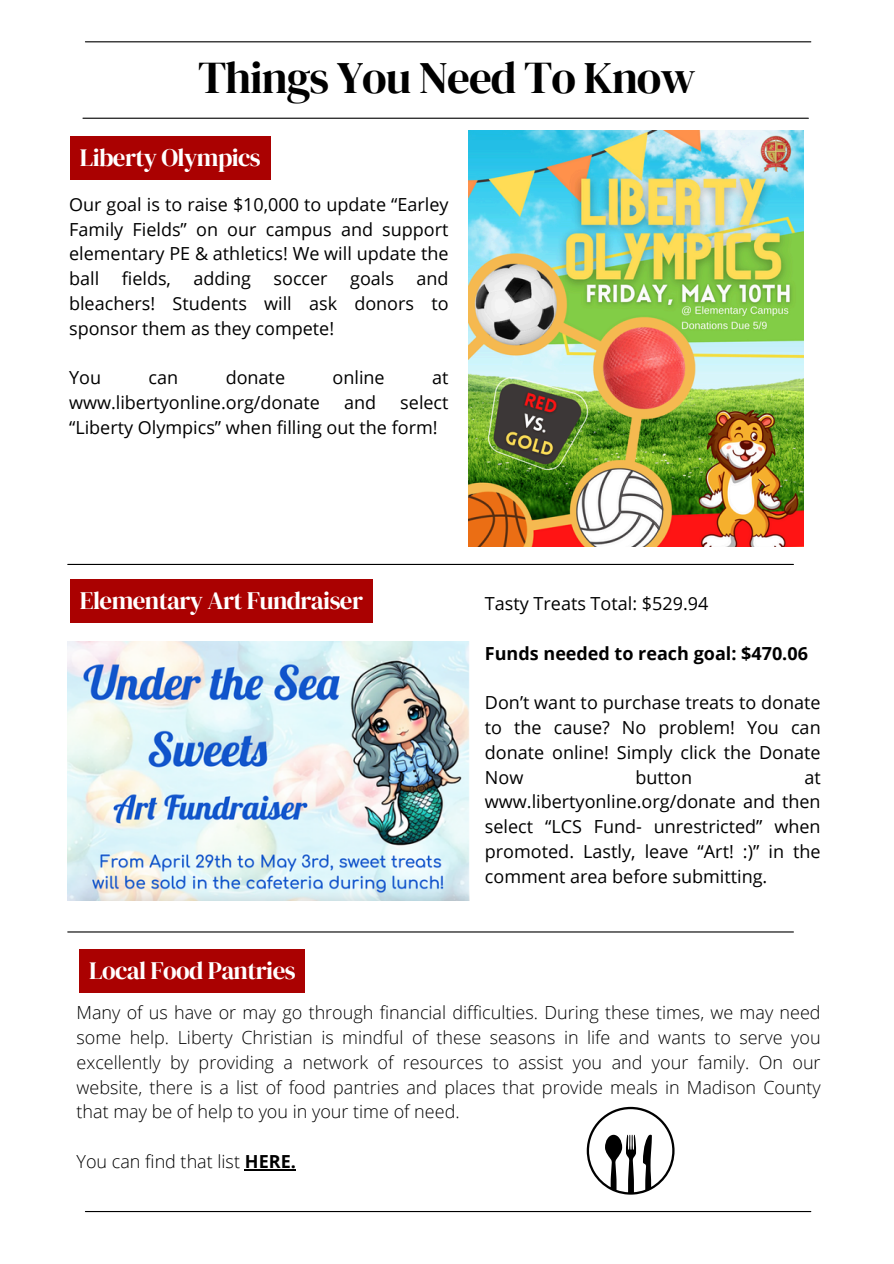
<style>
.page{position:relative;width:894px;height:1264px;background:#fff}
.page>*{position:absolute;margin:0;border:0;box-sizing:border-box;transform-origin:0 0}
.t1{font:45px "DM Serif Display";letter-spacing:-.025em;color:#000}
.t2{font:24.9px "DM Serif Display";letter-spacing:-.025em;color:#fff}
.t3{font:18px/24.8px "Open Sans";color:#000;text-align:justify}
.t4{font:300 18px/24.8px "Open Sans";color:#000;text-align:justify}
.t5{font:700 18px "Open Sans";color:#000}
.s1{font-weight:700}
</style>
<div class="page">
<hr style="left:85px;top:41px;width:725px;height:1px;background:#000">
<hr style="left:85px;top:1210px;width:725px;height:2px;background:#000">
<hr style="left:83px;top:118px;width:725px;height:1px;background:#000">
<svg style="left:586px;top:1106px;width:88px;height:88px"></svg>
<hr style="left:68px;top:564px;width:725px;height:1px;background:#000">
<div style="left:70px;top:136px;width:200px;height:44px;background:#aa0101"></div>
<img style="left:469px;top:131px;width:334px;height:415px">
<hr style="left:68px;top:931px;width:725px;height:1px;background:#000">
<img style="left:67px;top:641px;width:402px;height:259px">
<div style="left:79px;top:949px;width:226px;height:44px;background:#aa0101"></div>
<hr style="left:245px;top:1169px;width:51px;height:1px;background:#000">
<div style="left:70px;top:579px;width:302px;height:44px;background:#aa0101"></div>
<p class="t1" style="left:198px;top:46px;width:499px">Things You Need To Know</p>
<h1 class="t2" style="left:80px;top:140px;width:182px">Liberty Olympics</h1>
<p class="t3" style="left:69px;top:191px;width:381px">Our goal is to raise $10,000 to update “Earley Family Fields” on our campus and support elementary PE &amp; athletics! We will update the ball fields,</p>
<p class="t3" style="left:69px;top:266px;width:381px;text-indent:204px">soccer goals and bleachers! Students will ask donors to sponsor them as they compete!</p>
<p class="t3" style="left:69px;top:365px;width:33px">You</p>
<p class="t3" style="left:148px;top:365px;width:31px">can</p>
<p class="t3" style="left:225px;top:365px;width:61px">donate</p>
<p class="t3" style="left:332px;top:365px;width:54px">online</p>
<p class="t3" style="left:432px;top:365px;width:18px">at</p>
<p class="t3" style="left:69px;top:389px;width:252px">www.libertyonline.org/donate</p>
<p class="t3" style="left:344px;top:389px;width:34px">and</p>
<p class="t3" style="left:193px;top:266px;width:59px">adding</p>
<p class="t3" style="left:69px;top:389px;width:381px;text-indent:331px">select “Liberty Olympics” when filling out the form!</p>
<h3 class="t2" style="left:80px;top:583px;width:284px">Elementary Art Fundraiser</h3>
<p class="t3" style="left:485px;top:591px;width:225px">Tasty Treats Total: $529.94</p>
<p class="t5" style="left:485px;top:640px;width:324px">Funds needed to reach goal: $470.06</p>
<p class="t3" style="left:485px;top:690px;width:337px">Don’t want to purchase treats to donate to the cause? No problem! You can donate online! Simply click the Donate Now</p>
<p class="t3" style="left:635px;top:764px;width:58px">button</p>
<p class="t3" style="left:485px;top:764px;width:337px;text-indent:319px">at www.libertyonline.org/donate and then select “LCS Fund- unrestricted” when promoted. Lastly, leave “Art! :)” in the comment area before submitting.</p>
<p class="t2" style="left:89px;top:953px;width:208px">Local Food Pantries</p>
<h2 class="t4" style="left:76px;top:1000px;width:745px">Many of us have or may go through financial difficulties. During these times, we may need some help. Liberty Christian is mindful of these seasons in life and wants to serve you excellently by providing a network of resources to assist you and your family. On our website, there is a list of food pantries and places that provide meals in Madison County that may be of help to you in your time of need.</h2>
<p class="t4" style="left:76px;top:1148px;width:221px">You can find that list <span class="s1">HERE.</span></p>
</div>
